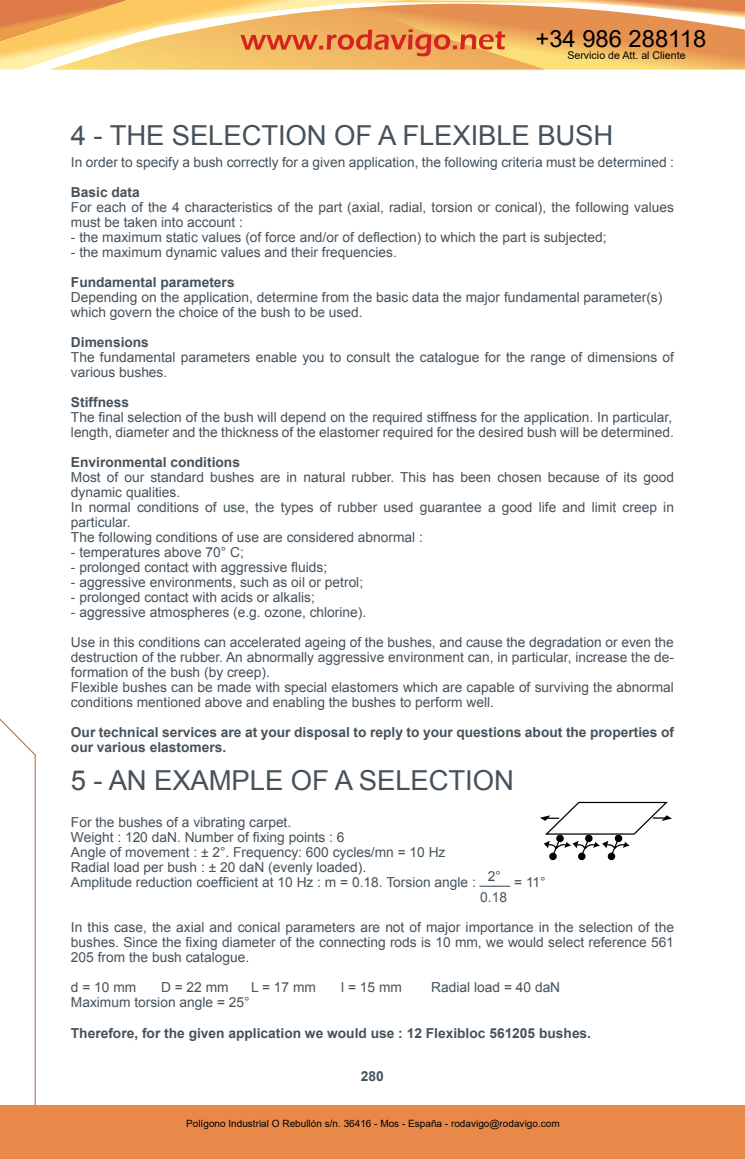
<style>
.page{position:relative;width:745px;height:1159px;background:#fff}
.page>*{position:absolute;margin:0;border:0;box-sizing:border-box;transform-origin:0 0}
.t1{font:27.5px "Arial";letter-spacing:-.005em;color:#46525b}
.t2{font:23.75px "Arial";color:#000}
.t3{font:13.75px/15px "Arial";color:#46525b}
.t4{font:700 13.75px/15px "Arial";color:#46525b}
.t5{font:700 13.75px "Arial";color:#43525a}
.t6{font:10.62px "Arial";color:#000}
.t7{font:10px "Arial";color:#000}
</style>
<div class="page">
<svg style="left:0;top:718px;width:36px;height:269px"></svg>
<hr style="left:35px;top:987px;width:1px;height:119px;background:#98694c">
<div style="left:549px;top:852px;width:7px;height:8px;background:#000;border-radius:50%"></div>
<div style="left:577px;top:852px;width:8px;height:8px;background:#000;border-radius:50%"></div>
<div style="left:607px;top:852px;width:8px;height:8px;background:#000;border-radius:50%"></div>
<svg style="left:540px;top:802px;width:131px;height:54px"></svg>
<div style="left:0;top:1105px;width:744px;height:54px;background:#e88949"></div>
<svg style="left:0;top:0;width:744px;height:70px;background:#f0b66e"></svg>
<h2 class="t2" style="left:535px;top:22px;width:172px">+34 986 288118</h2>
<p class="t6" style="left:567px;top:48px;width:120px">Servicio de Att. al Cliente</p>
<h1 class="t1" style="left:71px;top:117px;width:543px">4 - THE SELECTION OF A FLEXIBLE BUSH</h1>
<p class="t3" style="left:71px;top:155px;width:604px">In order to specify a bush correctly for a given application, the following criteria must be determined :</p>
<p class="t4" style="left:71px;top:185px;width:70px">Basic data</p>
<p class="t3" style="left:71px;top:200px;width:604px">For each of the 4 characteristics of the part (axial, radial, torsion or conical), the following values must be taken into account :</p>
<p class="t3" style="left:71px;top:230px;width:536px">- the maximum static values (of force and/or of deflection) to which the part is subjected;</p>
<p class="t3" style="left:71px;top:245px;width:327px">- the maximum dynamic values and their frequencies.</p>
<p class="t4" style="left:71px;top:275px;width:165px">Fundamental parameters</p>
<p class="t3" style="left:71px;top:290px;width:592px">Depending on the application, determine from the basic data the major fundamental parameter(s) which govern the choice of the bush to be used.</p>
<p class="t4" style="left:71px;top:335px;width:79px">Dimensions</p>
<p class="t3" style="left:71px;top:350px;width:604px">The fundamental parameters enable you to consult the catalogue for the range of dimensions of various bushes.</p>
<p class="t4" style="left:71px;top:395px;width:60px">Stiffness</p>
<p class="t3" style="left:71px;top:410px;width:604px">The final selection of the bush will depend on the required stiffness for the application. In particular, length, diameter and the thickness of the elastomer required for the desired bush will be determined.</p>
<p class="t4" style="left:71px;top:455px;width:170px">Environmental conditions</p>
<p class="t3" style="left:71px;top:470px;width:604px">Most of our standard bushes are in natural rubber. This has been chosen because of its good dynamic qualities.<br>In normal conditions of use, the types of rubber used guarantee a good life and limit creep in particular.<br>The following conditions of use are considered abnormal :</p>
<p class="t3" style="left:71px;top:545px;width:174px">- temperatures above 70° C;</p>
<p class="t3" style="left:71px;top:560px;width:258px">- prolonged contact with aggressive fluids;</p>
<p class="t3" style="left:71px;top:575px;width:293px">- aggressive environments, such as oil or petrol;</p>
<p class="t3" style="left:71px;top:590px;width:245px">- prolonged contact with acids or alkalis;</p>
<p class="t3" style="left:71px;top:598px;width:604px;line-height:30px">- aggressive atmospheres (e.g. ozone, chlorine).<br>Use in this conditions can accelerated ageing of the bushes, and cause the degradation or even the</p>
<p class="t3" style="left:71px;top:650px;width:604px">destruction of the rubber. An abnormally aggressive environment can, in particular, increase the de&shy;formation of the bush (by creep).<br>Flexible bushes can be made with special elastomers which are capable of surviving the abnormal conditions mentioned above and enabling the bushes to perform well.</p>
<p class="t4" style="left:71px;top:725px;width:604px">Our technical services are at your disposal to reply to your questions about the properties of our various elastomers.</p>
<h1 class="t1" style="left:71px;top:762px;width:444px">5 - AN EXAMPLE OF A SELECTION</h1>
<p class="t3" style="left:71px;top:815px;width:376px">For the bushes of a vibrating carpet.<br>Weight : 120 daN. Number of fixing points : 6<br>Angle of movement : ± 2°. Frequency: 600 cycles/mn = 10 Hz Radial load per bush : ± 20 daN (evenly loaded).</p>
<p class="t3" style="left:487px;top:869px;width:15px">2°</p>
<p class="t3" style="left:480px;top:875px;width:67px;text-indent:-409px">Amplitude reduction coefficient at 10 Hz : m = 0.18. Torsion angle : ____ = 11°<br>0.18</p>
<p class="t3" style="left:71px;top:920px;width:604px;text-align:justify">In this case, the axial and conical parameters are not of major importance in the selection of the bushes. Since the fixing diameter of the connecting rods is 10 mm, we would select reference 561<br>205 from the bush catalogue.</p>
<p class="t3" style="left:71px;top:980px;width:67px">d = 10 mm</p>
<p class="t3" style="left:161px;top:980px;width:69px">D = 22 mm</p>
<p class="t3" style="left:251px;top:980px;width:66px">L = 17 mm</p>
<p class="t3" style="left:341px;top:980px;width:62px">l = 15 mm</p>
<p class="t3" style="left:431px;top:980px;width:130px">Radial load = 40 daN</p>
<p class="t3" style="left:71px;top:995px;width:180px">Maximum torsion angle = 25°</p>
<p class="t4" style="left:71px;top:1025px;width:521px">Therefore, for the given application we would use : 12 Flexibloc 561205 bushes.</p>
<p class="t5" style="left:361px;top:1066px;width:24px">280</p>
<p class="t7" style="left:186px;top:1117px;width:375px">Polígono Industrial O Rebullón s/n. 36416 - Mos - España - rodavigo@rodavigo.com</p>
</div>
